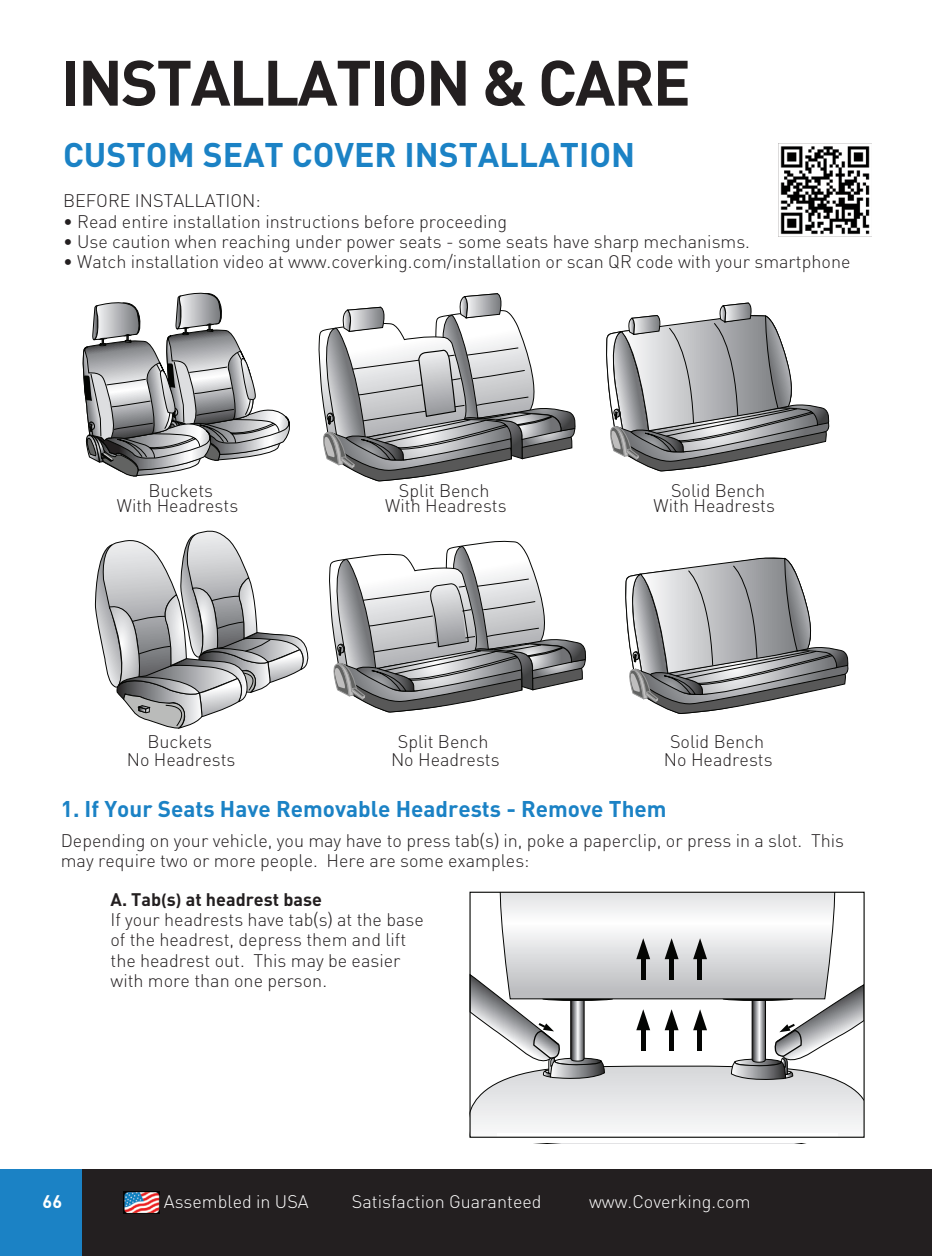
<style>
.page{position:relative;width:932px;height:1256px;background:#fff}
.page>*{position:absolute;margin:0;border:0;box-sizing:border-box;transform-origin:0 0}
.t1{font:700 63px "Coverking";letter-spacing:-.03em;color:#231f20}
.t2{font:700 33.75px "Coverking";color:#1b82c5}
.t3{font:700 22.5px "Coverking";color:#1b82c5}
.t4{font:300 18px/20.2px "Coverking";color:#231f20}
.t5{font:300 18px "Coverking";color:#fff}
.t6{font:700 18px "Coverking";color:#231f20}
.t7{font:700 18px "Coverking";color:#fff}
</style>
<div class="page">
<img style="left:778px;top:144px;width:92px;height:92px">
<svg style="left:82px;top:292px;width:208px;height:185px"></svg>
<svg style="left:95px;top:530px;width:214px;height:198px"></svg>
<svg style="left:318px;top:293px;width:258px;height:188px"></svg>
<svg style="left:625px;top:557px;width:224px;height:157px"></svg>
<svg style="left:606px;top:303px;width:224px;height:168px"></svg>
<svg style="left:329px;top:540px;width:257px;height:172px"></svg>
<svg style="left:469px;top:891px;width:396px;height:247px"></svg>
<div style="left:78px;top:1169px;width:854px;height:86px;background:#231f20"></div>
<div style="left:0;top:1169px;width:81px;height:86px;background:#1b82c5"></div>
<img style="left:124px;top:1191px;width:36px;height:22px">
<p class="t1" style="left:61px;top:42px;width:631px">INSTALLATION &amp; CARE</p>
<p class="t2" style="left:63px;top:133px;width:573px">CUSTOM SEAT COVER INSTALLATION</p>
<p class="t4" style="left:63px;top:190px;width:199px">BEFORE INSTALLATION:</p>
<p class="t4" style="left:63px;top:211px;width:446px">• Read entire installation instructions before proceeding</p>
<p class="t4" style="left:63px;top:231px;width:688px">• Use caution when reaching under power seats - some seats have sharp mechanisms.</p>
<p class="t4" style="left:63px;top:251px;width:789px">• Watch installation video at www.coverking.com/installation or scan QR code with your smartphone</p>
<p class="t4" style="left:148px;top:480px;width:66px">Buckets</p>
<p class="t4" style="left:399px;top:480px;width:92px">Split Bench</p>
<p class="t4" style="left:671px;top:480px;width:96px">Solid Bench</p>
<p class="t4" style="left:117px;top:495px;width:123px">With Headrests</p>
<p class="t4" style="left:385px;top:495px;width:123px">With Headrests</p>
<p class="t4" style="left:653px;top:495px;width:123px">With Headrests</p>
<p class="t4" style="left:147px;top:731px;width:66px">Buckets</p>
<p class="t4" style="left:398px;top:731px;width:92px">Split Bench</p>
<p class="t4" style="left:670px;top:731px;width:96px">Solid Bench</p>
<p class="t4" style="left:127px;top:749px;width:110px">No Headrests</p>
<p class="t4" style="left:391px;top:749px;width:110px">No Headrests</p>
<p class="t4" style="left:664px;top:749px;width:110px">No Headrests</p>
<p class="t3" style="left:61px;top:794px;width:607px">1. If Your Seats Have Removable Headrests - Remove Them</p>
<p class="t4" style="left:61px;top:830px;width:784px">Depending on your vehicle, you may have to press tab(s) in, poke a paperclip, or press in a slot. This may require two or more people. Here are some examples:</p>
<p class="t6" style="left:110px;top:887px;width:213px">A. Tab(s) at headrest base</p>
<p class="t4" style="left:110px;top:909px;width:315px">If your headrests have tab(s) at the base</p>
<p class="t4" style="left:110px;top:929px;width:297px">of the headrest, depress them and lift the headrest out. This may be easier with more than one person.</p>
<p class="t7" style="left:43px;top:1189px;width:21px">66</p>
<p class="t5" style="left:164px;top:1190px;width:146px">Assembled in USA</p>
<p class="t5" style="left:352px;top:1190px;width:191px">Satisfaction Guaranteed</p>
<p class="t5" style="left:589px;top:1190px;width:163px">www.Coverking.com</p>
</div>
